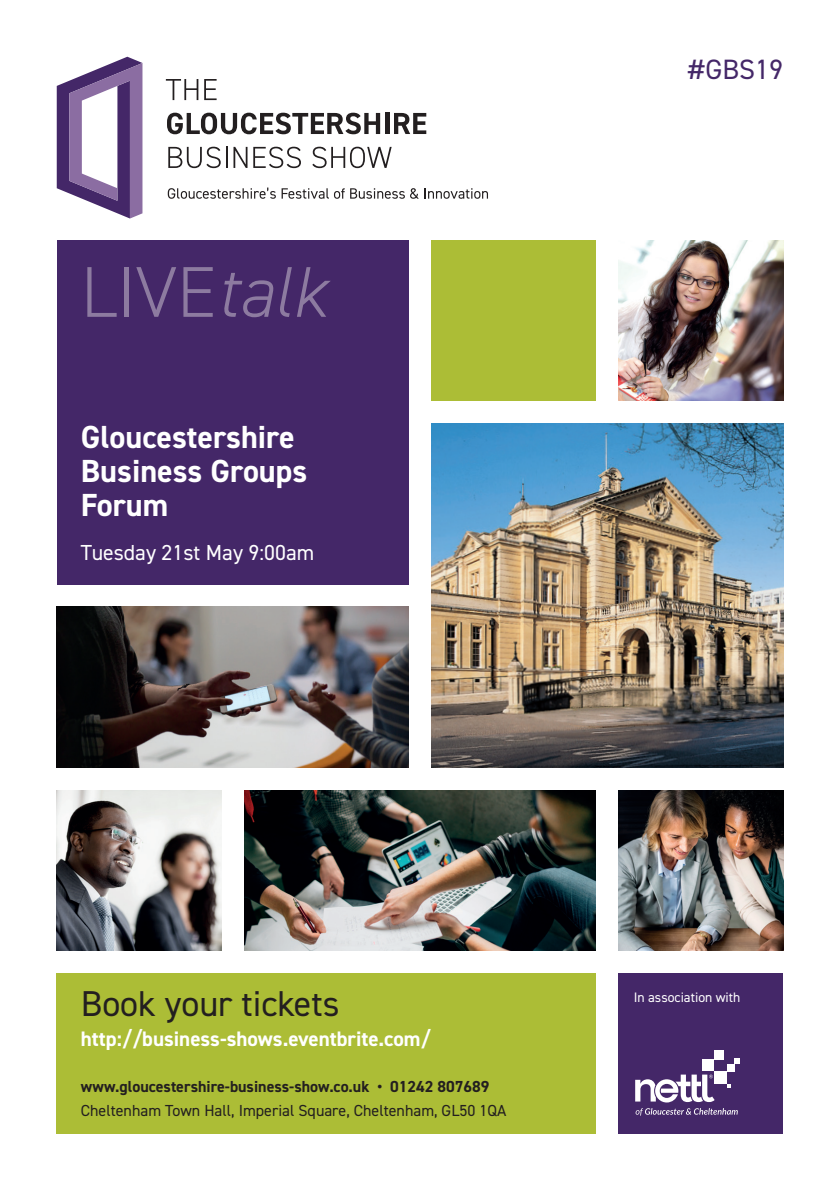
<style>
.page{position:relative;width:840px;height:1191px;background:#fff}
.page>*{position:absolute;margin:0;border:0;box-sizing:border-box;transform-origin:0 0}
.t1{font:300 72px "DIN2014";color:#8d7ba0}
.t2{font:36px "DIN2014";color:#231f20}
.t3{font:700 32px/34px "DIN2014";color:#fff}
.t4{font:28px "DIN2014";color:#442768}
.t5{font:21.8px "DIN2014";color:#fff}
.t6{font:700 21px "DIN2014";color:#fff}
.t7{font:16px "DIN2014";color:#231f20}
.t8{font:700 16px "DIN2014";color:#231f20}
.t9{font:13.8px "DIN2014";color:#fff}
.s1{font-style:italic}
</style>
<div class="page">
<div style="left:57px;top:240px;width:351px;height:344px;background:#442768"></div>
<img style="left:244px;top:790px;width:351px;height:161px">
<img style="left:57px;top:790px;width:164px;height:161px">
<img style="left:618px;top:240px;width:164px;height:160px">
<div style="left:431px;top:240px;width:164px;height:161px;background:#acbd36"></div>
<img style="left:618px;top:790px;width:164px;height:161px">
<img style="left:57px;top:607px;width:351px;height:160px">
<img style="left:431px;top:423px;width:351px;height:344px">
<div style="left:57px;top:973px;width:538px;height:161px;background:#acbd36"></div>
<svg style="left:57px;top:57px;width:85px;height:161px"></svg>
<svg style="left:166px;top:79px;width:32px;height:21px"></svg>
<svg style="left:204px;top:79px;width:12px;height:21px"></svg>
<svg style="left:167px;top:113px;width:213px;height:21px"></svg>
<hr style="left:385px;top:113px;width:4px;height:21px;background:#231f20">
<svg style="left:394px;top:113px;width:32px;height:21px"></svg>
<svg style="left:168px;top:147px;width:52px;height:21px"></svg>
<hr style="left:225px;top:147px;width:2px;height:21px;background:#231f20">
<svg style="left:233px;top:147px;width:14px;height:21px"></svg>
<svg style="left:253px;top:147px;width:48px;height:21px"></svg>
<svg style="left:312px;top:147px;width:79px;height:21px"></svg>
<svg style="left:168px;top:187px;width:176px;height:12px"></svg>
<svg style="left:350px;top:188px;width:54px;height:11px"></svg>
<svg style="left:410px;top:188px;width:8px;height:11px"></svg>
<svg style="left:424px;top:188px;width:63px;height:11px"></svg>
<div style="left:618px;top:973px;width:164px;height:161px;background:#442768"></div>
<svg style="left:734px;top:1058px;width:5px;height:5px"></svg>
<div style="left:713px;top:1049px;width:10px;height:10px;background:#fff"></div>
<div style="left:713px;top:1071px;width:13px;height:13px;background:#fff"></div>
<div style="left:726px;top:1063px;width:8px;height:8px;background:#fff"></div>
<div style="left:701px;top:1059px;width:12px;height:12px;background:#fff"></div>
<svg style="left:635px;top:1074px;width:79px;height:28px"></svg>
<svg style="left:635px;top:1108px;width:102px;height:7px"></svg>
<h1 class="t1" style="left:81px;top:248px;width:247px">LIVE<span class="s1">talk</span></h1>
<h3 class="t3" style="left:81px;top:420px;width:228px">Gloucestershire<br>Business Groups<br>Forum</h3>
<h3 class="t5" style="left:81px;top:538px;width:235px">Tuesday 21st May 9:00am</h3>
<h3 class="t4" style="left:688px;top:51px;width:96px">#GBS19</h3>
<h2 class="t2" style="left:81px;top:980px;width:260px">Book your tickets</h2>
<h3 class="t6" style="left:81px;top:1024px;width:351px">http://business-shows.eventbrite.com/</h3>
<p class="t8" style="left:81px;top:1076px;width:409px">www.gloucestershire-business-show.co.uk • 01242 807689</p>
<p class="t7" style="left:81px;top:1100px;width:426px">Cheltenham Town Hall, Imperial Square, Cheltenham, GL50 1QA</p>
<p class="t9" style="left:633px;top:988px;width:108px">In association with</p>
</div>
